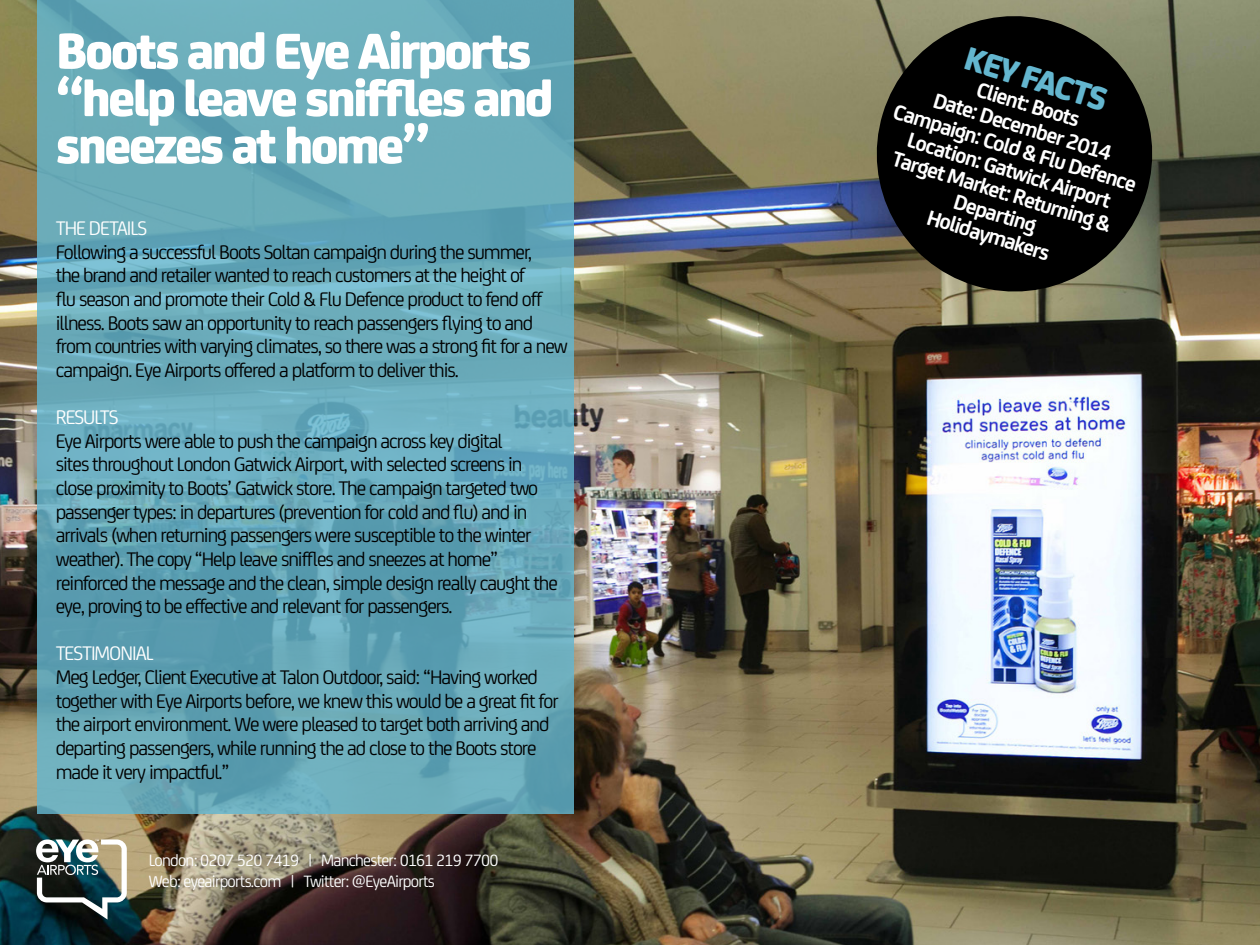
<style>
.page{position:relative;width:1260px;height:945px;background:#fff}
.page>*{position:absolute;margin:0;border:0;box-sizing:border-box;transform-origin:0 0}
.t1{font:800 54.25px/47.2px "FS Joey";letter-spacing:-.045em;color:#fff}
.t2{font:800 35px "FS Joey";color:#64b6cf}
.t3{font:700 22.75px/22.8px "FS Joey";color:#fff;text-align:center}
.t4{font:21px/23.6px "FS Joey";letter-spacing:-.05em;color:#000}
.t5{font:21px "FS Joey";letter-spacing:-.05em;color:#fff}
.t6{font:17.5px/21px "FS Joey";letter-spacing:-.045em;color:#fff}
</style>
<div class="page">
<img style="left:0;top:0;width:1260px;height:945px">
<svg style="left:861px;top:0;width:307px;height:308px;background:#302f25"></svg>
<img style="left:36px;top:839px;width:91px;height:81px">
<svg style="left:37px;top:0;width:537px;height:814px;background:#67a9b9"></svg>
<h1 class="t1" style="left:56px;top:23px;width:499px">Boots and Eye Airports “help leave sniffles and sneezes at home”</h1>
<p class="t5" style="left:56px;top:213px;width:93px">THE DETAILS</p>
<p class="t4" style="left:56px;top:239px;width:514px">Following a successful Boots Soltan campaign during the summer,<br>the brand and retailer wanted to reach customers at the height of<br>flu season and promote their Cold &amp; Flu Defence product to fend off illness. Boots saw an opportunity to reach passengers flying to and from countries with varying climates, so there was a strong fit for a new campaign. Eye Airports offered a platform to deliver this.</p>
<p class="t5" style="left:56px;top:402px;width:64px">RESULTS</p>
<p class="t4" style="left:56px;top:428px;width:504px">Eye Airports were able to push the campaign across key digital<br>sites throughout London Gatwick Airport, with selected screens in close proximity to Boots’ Gatwick store. The campaign targeted two passenger types: in departures (prevention for cold and flu) and in arrivals (when returning passengers were susceptible to the winter weather). The copy “Help leave sniffles and sneezes at home” reinforced the message and the clean, simple design really caught the eye, proving to be effective and relevant for passengers.</p>
<p class="t5" style="left:56px;top:639px;width:99px">TESTIMONIAL</p>
<p class="t4" style="left:56px;top:664px;width:505px">Meg Ledger, Client Executive at Talon Outdoor, said: “Having worked together with Eye Airports before, we knew this would be a great fit for the airport environment. We were pleased to target both arriving and departing passengers, while running the ad close to the Boots store made it very impactful.”</p>
<p class="t6" style="left:149px;top:848px;width:351px">London: 0207 520 7419 | Manchester: 0161 219 7700<br>Web: eyeairports.com | Twitter: @EyeAirports</p>
<h2 class="t2" style="left:974px;top:31px;width:149px;rotate:17deg">KEY FACTS</h2>
<p class="t3" style="left:911px;top:55px;width:255px;rotate:17deg">Client: Boots<br>Date: December 2014<br>Campaign: Cold &amp; Flu Defence<br>Location: Gatwick Airport<br>Target Market: Returning &amp;<br>Departing<br>Holidaymakers</p>
</div>
